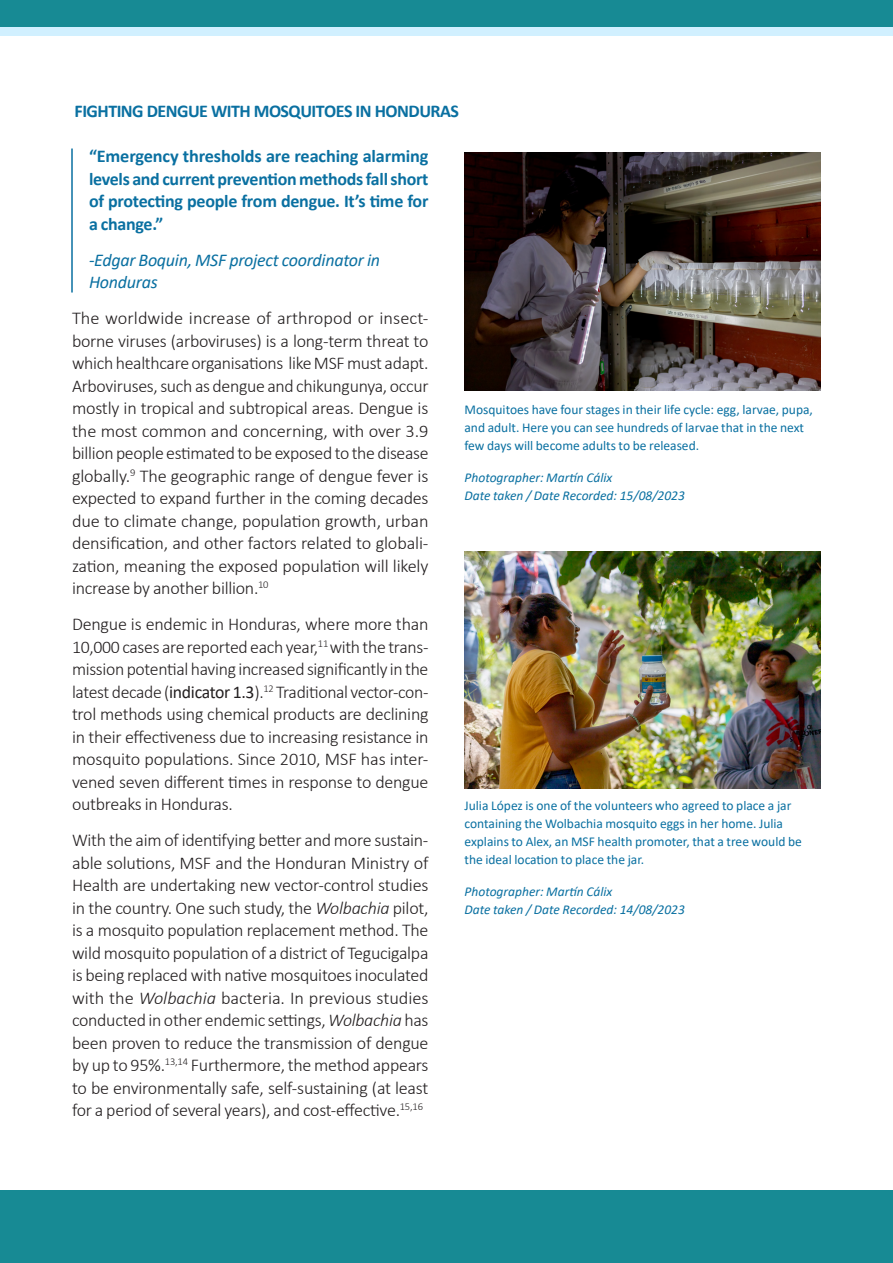
<style>
.page{position:relative;width:893px;height:1263px;background:#fff}
.page>*{position:absolute;margin:0;border:0;box-sizing:border-box;transform-origin:0 0}
.Body{font:300 18px/22.5px "Calibri";letter-spacing:-.015em;color:#231f20;text-align:justify}
.Inline_quote_blue{font:700 18px/22.5px "Calibri";letter-spacing:-.015em;color:#0a70a1;text-align:justify}
.Inline_quote_blue_name{font:italic 18px/22.5px "Calibri";letter-spacing:-.015em;color:#0a70a1}
.H2_Line{font:700 18px "Calibri";letter-spacing:-.03em;color:#0a70a1}
.t1{font:13.5px/18px "Calibri";color:#0a70a1}
.t2{font:italic 13.5px/18px "Calibri";color:#0a70a1}
.s1{font-weight:400}
.s2{font-style:italic}
</style>
<div class="page">
<div style="left:0;top:0;width:893px;height:27px;background:#178a94"></div>
<div style="left:0;top:27px;width:893px;height:9px;background:#d1f0ff"></div>
<div style="left:0;top:1191px;width:893px;height:72px;background:#178a94"></div>
<hr style="left:71px;top:148px;width:2px;height:144px;background:#0a70a1">
<img style="left:464px;top:153px;width:357px;height:237px">
<img style="left:464px;top:551px;width:357px;height:238px">
<h2 class="H2_Line" style="left:75px;top:99px;width:386px">FIGHTING DENGUE WITH MOSQUITOES IN HONDURAS</h2>
<p class="Inline_quote_blue" style="left:89px;top:145px;width:341px">“Emergency thresholds are reaching alarming levels and current prevention methods fall short of protecting people from dengue. It’s time for a change.”</p>
<p class="Inline_quote_blue_name" style="left:89px;top:247px;width:293px">-Edgar Boquin, MSF project coordinator in<br>Honduras</p>
<p class="Body" style="left:72px;top:307px;width:358px">The worldwide increase of arthropod or insect&shy;borne viruses (arboviruses) is a long-term threat to which healthcare organisations like MSF must adapt.<br>Arboviruses, such as dengue and chikungunya, occur mostly in tropical and subtropical areas. Dengue is the most common and concerning, with over 3.9 billion people estimated to be exposed to the disease globally.<sup>9</sup> The geographic range of dengue fever is expected to expand further in the coming decades due to climate change, population growth, urban densification, and other factors related to globali&shy;zation, meaning the exposed population will likely increase by another billion.<sup>10</sup></p>
<p class="Body" style="left:72px;top:613px;width:358px">Dengue is endemic in Honduras, where more than 10,000 cases are reported each year,<sup>11</sup> with the trans&shy;mission potential having increased significantly in the latest decade (<span class="s1">indicator 1.3</span>).<sup>12</sup> Traditional vector-con&shy;trol methods using chemical products are declining in their effectiveness due to increasing resistance in mosquito populations. Since 2010, MSF has inter&shy;vened seven different times in response to dengue outbreaks in Honduras.</p>
<p class="Body" style="left:72px;top:829px;width:358px">With the aim of identifying better and more sustain&shy;able solutions, MSF and the Honduran Ministry of Health are undertaking new vector-control studies in the country. One such study, the <span class="s2">Wolbachia</span> pilot, is a mosquito population replacement method. The wild mosquito population of a district of Tegucigalpa is being replaced with native mosquitoes inoculated with the <span class="s2">Wolbachia</span> bacteria. In previous studies conducted in other endemic settings, <span class="s2">Wolbachia</span> has been proven to reduce the transmission of dengue by up to 95%.<sup>13,14</sup> Furthermore, the method appears to be environmentally safe, self-sustaining (at least for a period of several years), and cost-effective.<sup>15,16</sup></p>
<p class="t1" style="left:464px;top:400px;width:350px">Mosquitoes have four stages in their life cycle: egg, larvae, pupa, and adult. Here you can see hundreds of larvae that in the next few days will become adults to be released.</p>
<p class="t2" style="left:464px;top:467px;width:222px">Photographer: Martín Cálix<br>Date taken / Date Recorded: 15/08/2023</p>
<p class="t1" style="left:464px;top:796px;width:339px">Julia López is one of the volunteers who agreed to place a jar containing the Wolbachia mosquito eggs in her home. Julia explains to Alex, an MSF health promoter, that a tree would be the ideal location to place the jar.</p>
<p class="t2" style="left:464px;top:881px;width:222px">Photographer: Martín Cálix<br>Date taken / Date Recorded: 14/08/2023</p>
</div>
